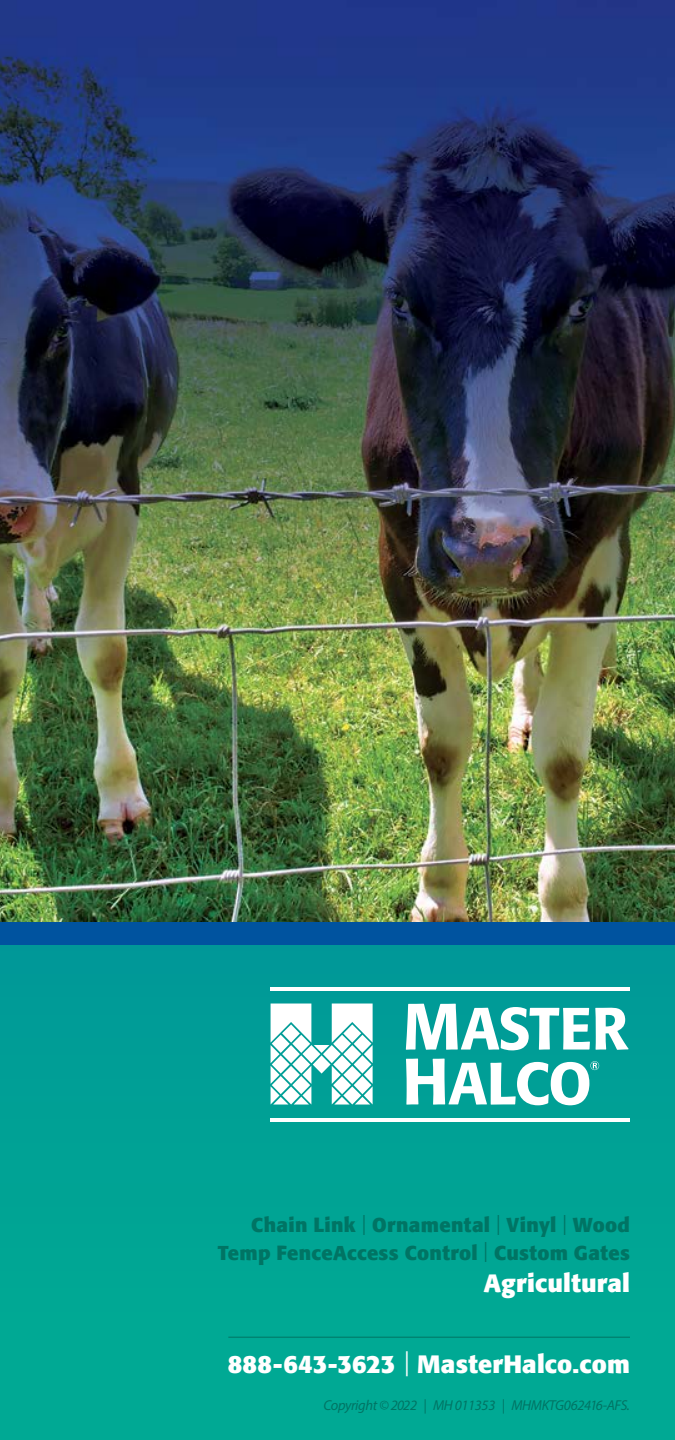
<style>
.page{position:relative;width:675px;height:1440px;background:#00a494}
.page>*{position:absolute;margin:0;border:0;box-sizing:border-box;transform-origin:0 0}
.t1{font:700 25px "Formata";letter-spacing:.01em;color:#fff}
.t2{font:700 20px/27.5px "Formata";letter-spacing:.015em;color:#007464;text-align:right}
.t3{font:italic 14.5px "Myriad Pro";letter-spacing:-.025em;color:#007464}
.s1{font-weight:300}
</style>
<div class="page">
<hr style="left:228px;top:1337px;width:402px;height:1px;background:#007464">
<img style="left:0;top:0;width:675px;height:922px">
<div style="left:0;top:922px;width:675px;height:23px;background:#00539f"></div>
<hr style="left:270px;top:1118px;width:360px;height:3px;background:#fff">
<hr style="left:270px;top:987px;width:360px;height:3px;background:#fff">
<svg style="left:406px;top:1004px;width:223px;height:46px"></svg>
<svg style="left:271px;top:1004px;width:102px;height:101px"></svg>
<svg style="left:406px;top:1059px;width:193px;height:46px"></svg>
<p class="t2" style="left:218px;top:1211px;width:414px">Chain Link <span class="s1">|</span> Ornamental <span class="s1">|</span> Vinyl <span class="s1">|</span> Wood<br>Temp FenceAccess Control <span class="s1">|</span> Custom Gates</p>
<p class="t1" style="left:484px;top:1268px;width:148px">Agricultural</p>
<p class="t1" style="left:228px;top:1348px;width:404px">888-643-3623 <span class="s1">|</span> MasterHalco.com</p>
<p class="t3" style="left:323px;top:1396px;width:308px">Copyright © 2022 | MH 011353 | MHMKTG062416-AFS.</p>
</div>
